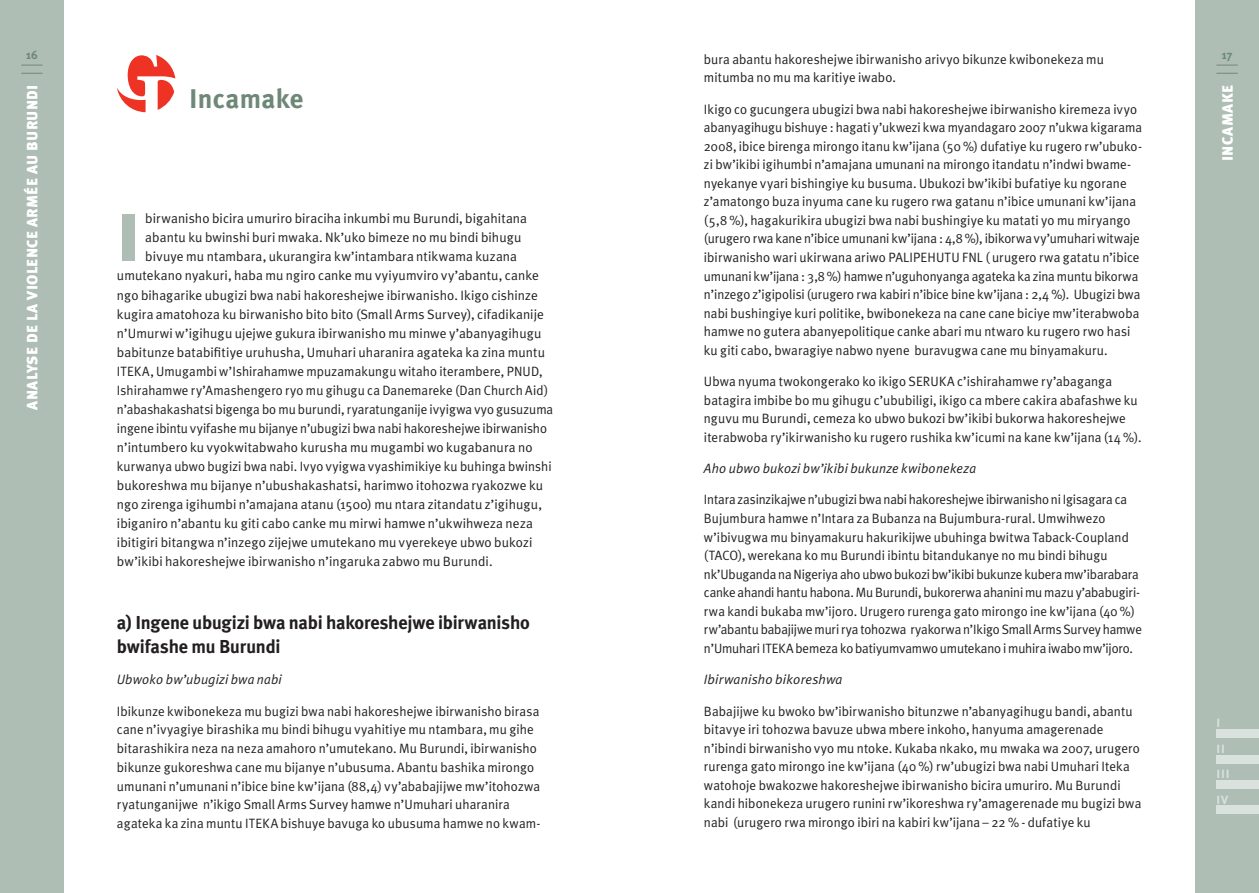
<style>
.page{position:relative;width:1259px;height:893px;background:#fff}
.page>*{position:absolute;margin:0;border:0;box-sizing:border-box;transform-origin:0 0}
.t1{font:900 67.35px "Meta Plus";color:#aebeb4}
.t2{font:700 27px "Meta Plus";color:#6e8878}
.t3{font:700 18.75px/24px "Meta Plus";letter-spacing:-.01em;color:#231f20}
.t4{font:900 15px "Meta Plus";letter-spacing:.02em;color:#fff}
.t5{font:13.5px/18.6px "Meta Plus Normal";letter-spacing:.005em;color:#231f20}
.t6{font:italic 13.5px "Meta Plus Normal";letter-spacing:.015em;color:#231f20}
.t7{font:700 12px/25.5px "Meta Plus";color:#d9e2dd}
.t8{font:700 12px "Meta Plus";color:#6e8878}
</style>
<div class="page">
<div style="left:0;top:0;width:64px;height:893px;background:#aebeb4"></div>
<svg style="left:21px;top:65px;width:22px;height:1px"></svg>
<svg style="left:21px;top:73px;width:22px;height:1px"></svg>
<div style="left:1195px;top:0;width:64px;height:893px;background:#aebeb4"></div>
<svg style="left:1216px;top:65px;width:21px;height:1px"></svg>
<svg style="left:1216px;top:73px;width:21px;height:1px"></svg>
<div style="left:1216px;top:729px;width:43px;height:9px;background:#d9e2dd"></div>
<div style="left:1216px;top:755px;width:43px;height:8px;background:#d9e2dd"></div>
<div style="left:1216px;top:780px;width:43px;height:9px;background:#d9e2dd"></div>
<div style="left:1216px;top:806px;width:43px;height:8px;background:#d9e2dd"></div>
<svg style="left:117px;top:55px;width:58px;height:57px"></svg>
<p class="t8" style="left:26px;top:48px;width:13px">16</p>
<p class="t4" style="left:24px;top:410px;width:326px;rotate:-90deg">ANALYSE DE LA VIOLENCE ARMÉE AU BURUNDI</p>
<h2 class="t2" style="left:189px;top:83px;width:116px">I ncamake</h2>
<h1 class="t1" style="left:117px;top:198px;width:24px">I</h1>
<p class="t5" style="left:145px;top:209px;width:383px">birwanisho bicira umuriro biraciha inkumbi mu Burundi, bigahitana</p>
<p class="t5" style="left:145px;top:228px;width:378px">abantu ku bwinshi buri mwaka. Nk’uko bimeze no mu bindi bihugu</p>
<p class="t5" style="left:145px;top:247px;width:373px">bivuye mu ntambara, ukurangira kw’intambara ntikwama kuzana</p>
<p class="t5" style="left:117px;top:266px;width:423px">umutekano nyakuri, haba mu ngiro canke mu vyiyumviro vy’abantu, canke</p>
<p class="t5" style="left:117px;top:285px;width:422px">ngo bihagarike ubugizi bwa nabi hakoreshejwe ibirwanisho. Ikigo cishinze</p>
<p class="t5" style="left:117px;top:304px;width:428px">kugira amatohoza ku birwanisho bito bito (Small Arms Survey), cifadikanije</p>
<p class="t5" style="left:117px;top:323px;width:426px">n’Umurwi w’igihugu ujejwe gukura ibirwanisho mu minwe y’abanyagihugu</p>
<p class="t5" style="left:117px;top:342px;width:430px">babitunze batabifitiye uruhusha, Umuhari uharanira agateka ka zina muntu</p>
<p class="t5" style="left:117px;top:362px;width:427px">ITEKA, Umugambi w’Ishirahamwe mpuzamakungu witaho iterambere, PNUD,</p>
<p class="t5" style="left:117px;top:381px;width:433px">Ishirahamwe ry’Amashengero ryo mu gihugu ca Danemareke (Dan Church Aid)</p>
<p class="t5" style="left:117px;top:400px;width:438px">n’abashakashatsi bigenga bo mu burundi, ryaratunganije ivyigwa vyo gusuzuma</p>
<p class="t5" style="left:117px;top:419px;width:431px">ingene ibintu vyifashe mu bijanye n’ubugizi bwa nabi hakoreshejwe ibirwanisho</p>
<p class="t5" style="left:117px;top:438px;width:417px">n’intumbero ku vyokwitabwaho kurusha mu mugambi wo kugabanura no</p>
<p class="t5" style="left:117px;top:457px;width:436px">kurwanya ubwo bugizi bwa nabi. Ivyo vyigwa vyashimikiye ku buhinga bwinshi</p>
<p class="t5" style="left:117px;top:476px;width:428px">bukoreshwa mu bijanye n’ubushakashatsi, harimwo itohozwa ryakozwe ku</p>
<p class="t5" style="left:117px;top:495px;width:426px">ngo zirenga igihumbi n’amajana atanu (1500) mu ntara zitandatu z’igihugu,</p>
<p class="t5" style="left:117px;top:514px;width:417px">ibiganiro n’abantu ku giti cabo canke mu mirwi hamwe n’ukwihweza neza</p>
<p class="t5" style="left:117px;top:533px;width:417px">ibitigiri bitangwa n’inzego zijejwe umutekano mu vyerekeye ubwo bukozi</p>
<p class="t5" style="left:117px;top:552px;width:377px">bw’ikibi hakoreshejwe ibirwanisho n’ingaruka zabwo mu Burundi.</p>
<h3 class="t3" style="left:117px;top:610px;width:414px">a) I ngene ubugizi bwa nabi hakoreshejwe ibirwanisho bwifashe mu Burundi</h3>
<p class="t6" style="left:117px;top:671px;width:166px">Ubwoko bw’ubugizi bwa nabi</p>
<p class="t5" style="left:117px;top:701px;width:425px">Ibikunze kwibonekeza mu bugizi bwa nabi hakoreshejwe ibirwanisho birasa cane n’ivyagiye birashika mu bindi bihugu vyahitiye mu ntambara, mu gihe bitarashikira neza na neza amahoro n’umutekano. Mu Burundi, ibirwanisho bikunze gukoreshwa cane mu bijanye n’ubusuma. Abantu bashika mirongo umunani n’umunani n’ibice bine kw’ijana (88,4) vy’ababajijwe mw’itohozwa ryatunganijwe n’ikigo Small Arms Survey hamwe n’Umuhari uharanira agateka ka zina muntu ITEKA bishuye bavuga ko ubusuma hamwe no kwam-</p>
<p class="t5" style="left:704px;top:50px;width:401px">bura abantu hakoreshejwe ibirwanisho arivyo bikunze kwibonekeza mu mitumba no mu ma karitiye iwabo.</p>
<p class="t5" style="left:704px;top:99px;width:439px">Ikigo co gucungera ubugizi bwa nabi hakoreshejwe ibirwanisho kiremeza ivyo abanyagihugu bishuye : hagati y’ukwezi kwa myandagaro 2007 n’ukwa kigarama 2008, ibice birenga mirongo itanu kw’ijana (50 %) dufatiye ku rugero rw’ubuko&shy;zi bw’ikibi igihumbi n’amajana umunani na mirongo itandatu n’indwi bwame&shy;nyekanye vyari bishingiye ku busuma. Ubukozi bw’ikibi bufatiye ku ngorane z’amatongo buza inyuma cane ku rugero rwa gatanu n’ibice umunani kw’ijana (5,8 %), hagakurikira ubugizi bwa nabi bushingiye ku matati yo mu miryango (urugero rwa kane n’ibice umunani kw’ijana : 4,8 %), ibikorwa vy’umuhari witwaje ibirwanisho wari ukirwana ariwo PALIPEHUTU FNL ( urugero rwa gatatu n’ibice umunani kw’ijana : 3,8 %) hamwe n’uguhonyanga agateka ka zina muntu bikorwa n’inzego z’igipolisi (urugero rwa kabiri n’ibice bine kw’ijana : 2,4 %). Ubugizi bwa nabi bushingiye kuri politike, bwibonekeza na cane cane biciye mw’iterabwoba hamwe no gutera abanyepolitique canke abari mu ntwaro ku rugero rwo hasi ku giti cabo, bwaragiye nabwo nyene buravugwa cane mu binyamakuru.</p>
<p class="t5" style="left:704px;top:372px;width:439px">Ubwa nyuma twokongerako ko ikigo SERUKA c’ishirahamwe ry’abaganga batagira imbibe bo mu gihugu c’ububiligi, ikigo ca mbere cakira abafashwe ku nguvu mu Burundi, cemeza ko ubwo bukozi bw’ikibi bukorwa hakoreshejwe iterabwoba ry’ikirwanisho ku rugero rushika kw’icumi na kane kw’ijana (14 %).</p>
<p class="t6" style="left:704px;top:461px;width:274px">Aho ubwo bukozi bw’ikibi bukunze kwibonekeza</p>
<p class="t5" style="left:704px;top:490px;width:439px">Intara zasinzikajwe n’ubugizi bwa nabi hakoreshejwe ibirwanisho ni Igisagara ca Bujumbura hamwe n’Intara za Bubanza na Bujumbura-rural. Umwihwezo w’ibivugwa mu binyamakuru hakurikijwe ubuhinga bwitwa Taback-Coupland (TACO), werekana ko mu Burundi ibintu bitandukanye no mu bindi bihugu nk’Ubuganda na Nigeriya aho ubwo bukozi bw’ikibi bukunze kubera mw’ibarabara canke ahandi hantu habona. Mu Burundi, bukorerwa ahanini mu mazu y’ababugiri&shy;rwa kandi bukaba mw’ijoro. Urugero rurenga gato mirongo ine kw’ijana (40 %) rw’abantu babajijwe muri rya tohozwa ryakorwa n’Ikigo Small Arms Survey hamwe n’Umuhari ITEKA bemeza ko batiyumvamwo umutekano i muhira iwabo mw’ijoro.</p>
<p class="t6" style="left:704px;top:672px;width:140px">Ibirwanisho bikoreshwa</p>
<p class="t5" style="left:704px;top:701px;width:439px">Babajijwe ku bwoko bw’ibirwanisho bitunzwe n’abanyagihugu bandi, abantu bitavye iri tohozwa bavuze ubwa mbere inkoho, hanyuma amagerenade n’ibindi birwanisho vyo mu ntoke. Kukaba nkako, mu mwaka wa 2007, urugero rurenga gato mirongo ine kw’ijana (40 %) rw’ubugizi bwa nabi Umuhari Iteka watohoje bwakozwe hakoreshejwe ibirwanisho bicira umuriro. Mu Burundi kandi hibonekeza urugero runini rw’ikoreshwa ry’amagerenade mu bugizi bwa nabi (urugero rwa mirongo ibiri na kabiri kw’ijana – 22 % - dufatiye ku</p>
<p class="t8" style="left:1222px;top:48px;width:12px">17</p>
<p class="t4" style="left:1218px;top:161px;width:76px;rotate:-90deg">incamake</p>
<p class="t7" style="left:1216px;top:710px;width:7px">I<br>II<br>III<br>IV</p>
</div>
